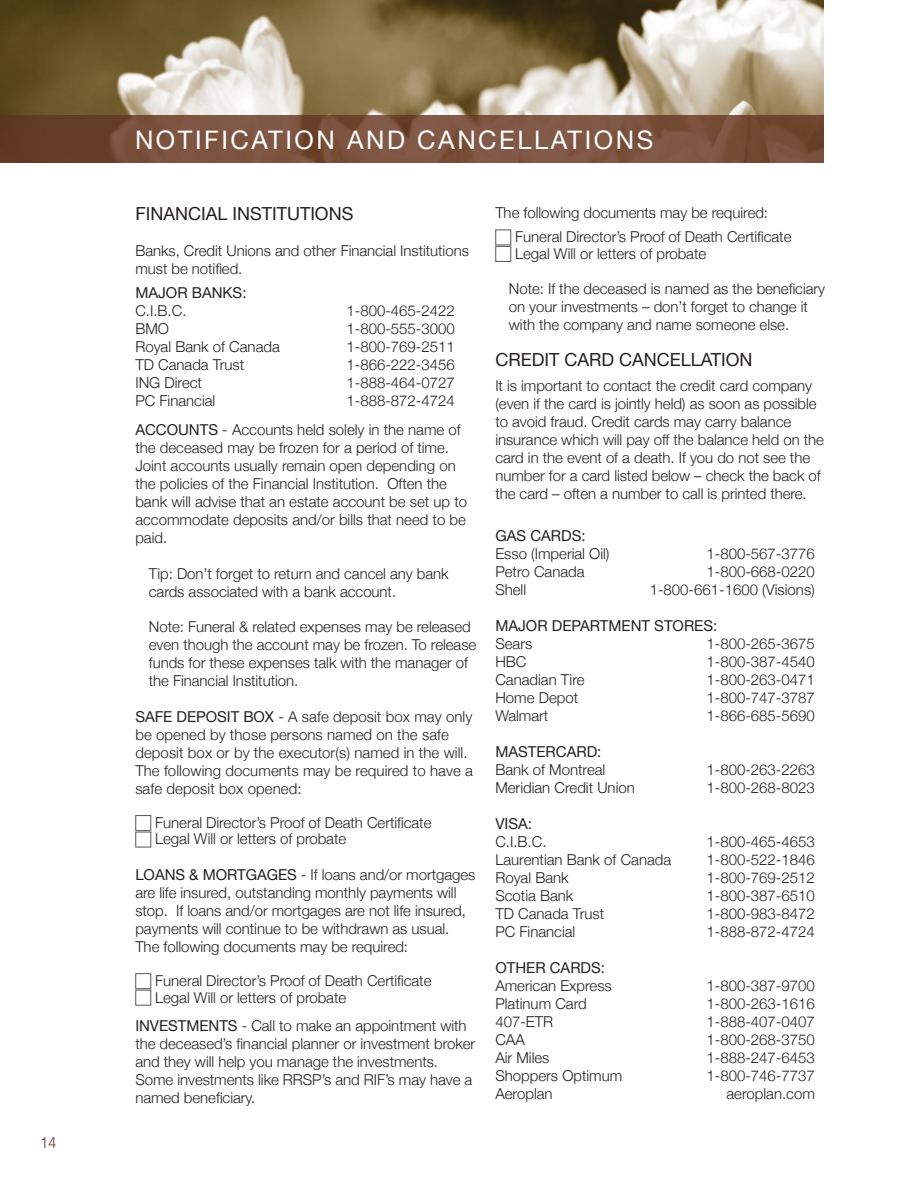
<style>
.page{position:relative;width:918px;height:1188px;background:#fff}
.page>*{position:absolute;margin:0;border:0;box-sizing:border-box;transform-origin:0 0}
.t1{font:25.5px "Helvetica Neue";letter-spacing:.1em;color:#fff}
.t2{font:18px "Helvetica Neue";color:#231f20}
.t3{font:300 15.75px "Helvetica Neue";color:#622e22;scale:.9 1}
.t4{font:300 15px/18px "Helvetica Neue";letter-spacing:-.005em;color:#231f20}
.t5{font:15px "Helvetica Neue";color:#231f20}
.s1{font-weight:400}
</style>
<div class="page">
<img style="left:0;top:0;width:824px;height:162px">
<hr style="left:0;top:162px;width:824px;height:1px;background:#622e22">
<div style="left:135px;top:815px;width:16px;height:16px;border:1px solid #57585a"></div>
<div style="left:135px;top:832px;width:16px;height:15px;border:1px solid #57585a"></div>
<div style="left:135px;top:973px;width:16px;height:16px;border:1px solid #57585a"></div>
<div style="left:135px;top:990px;width:16px;height:16px;border:1px solid #57585a"></div>
<div style="left:495px;top:230px;width:16px;height:15px;border:1px solid #57585a"></div>
<div style="left:495px;top:246px;width:16px;height:16px;border:1px solid #57585a"></div>
<p class="t3" style="left:40px;top:1132px;width:19px">14</p>
<h1 class="t1" style="left:135px;top:124px;width:520px">NOTIFICATION AND CANCELLATIONS</h1>
<p class="t2" style="left:135px;top:203px;width:219px">FINANCIAL INSTITUTIONS</p>
<p class="t4" style="left:135px;top:241px;width:335px">Banks, Credit Unions and other Financial Institutions must be notified.</p>
<p class="t5" style="left:135px;top:284px;width:113px">MAJOR BANKS:</p>
<p class="t4" style="left:135px;top:302px;width:53px">C.I.B.C.</p>
<p class="t4" style="left:346px;top:302px;width:110px">1-800-465-2422</p>
<p class="t4" style="left:135px;top:320px;width:35px">BMO</p>
<p class="t4" style="left:346px;top:320px;width:110px">1-800-555-3000</p>
<p class="t4" style="left:135px;top:338px;width:146px">Royal Bank of Canada</p>
<p class="t4" style="left:346px;top:338px;width:110px">1-800-769-2511</p>
<p class="t4" style="left:135px;top:356px;width:110px">TD Canada Trust</p>
<p class="t4" style="left:346px;top:356px;width:110px">1-866-222-3456</p>
<p class="t4" style="left:135px;top:374px;width:68px">ING Direct</p>
<p class="t4" style="left:346px;top:374px;width:110px">1-888-464-0727</p>
<p class="t4" style="left:135px;top:392px;width:82px">PC Financial</p>
<p class="t4" style="left:135px;top:386px;width:327px;line-height:28.8px;text-indent:211px">1-888-872-4724<br><span class="s1">ACCOUNTS</span> - Accounts held solely in the name of</p>
<p class="t4" style="left:135px;top:439px;width:333px">the deceased may be frozen for a period of time.<br>Joint accounts usually remain open depending on the policies of the Financial Institution. Often the bank will advise that an estate account be set up to accommodate deposits and/or bills that need to be paid.</p>
<p class="t4" style="left:149px;top:564px;width:301px">Tip: Don’t forget to return and cancel any bank cards associated with a bank account.</p>
<p class="t4" style="left:149px;top:618px;width:329px">Note: Funeral &amp; related expenses may be released even though the account may be frozen. To release funds for these expenses talk with the manager of the Financial Institution.</p>
<p class="t4" style="left:135px;top:707px;width:339px"><span class="s1">SAFE DEPOSIT BOX</span> - A safe deposit box may only be opened by those persons named on the safe deposit box or by the executor(s) named in the will.<br>The following documents may be required to have a safe deposit box opened:</p>
<p class="t4" style="left:155px;top:814px;width:278px;line-height:16.5px">Funeral Director’s Proof of Death Certificate<br>Legal Will or letters of probate</p>
<p class="t4" style="left:135px;top:865px;width:342px"><span class="s1">LOANS &amp; MORTGAGES</span> - If loans and/or mortgages are life insured, outstanding monthly payments will stop. If loans and/or mortgages are not life insured, payments will continue to be withdrawn as usual.<br>The following documents may be required:</p>
<p class="t4" style="left:155px;top:972px;width:278px;line-height:16.5px">Funeral Director’s Proof of Death Certificate<br>Legal Will or letters of probate</p>
<p class="t4" style="left:135px;top:1017px;width:342px"><span class="s1">INVESTMENTS</span> - Call to make an appointment with the deceased’s financial planner or investment broker and they will help you manage the investments.<br>Some investments like RRSP’s and RIF’s may have a named beneficiary.</p>
<p class="t4" style="left:515px;top:200px;width:278px;line-height:24.8px;text-indent:-20px">The following documents may be required:<br>Funeral Director’s Proof of Death Certificate</p>
<p class="t4" style="left:515px;top:244px;width:192px">Legal Will or letters of probate</p>
<p class="t4" style="left:509px;top:280px;width:318px">Note: If the deceased is named as the beneficiary on your investments – don’t forget to change it with the company and name someone else.</p>
<p class="t2" style="left:495px;top:349px;width:259px">CREDIT CARD CANCELLATION</p>
<p class="t4" style="left:495px;top:376px;width:330px">It is important to contact the credit card company (even if the card is jointly held) as soon as possible to avoid fraud. Credit cards may carry balance insurance which will pay off the balance held on the card in the event of a death. If you do not see the number for a card listed below – check the back of the card – often a number to call is printed there.</p>
<p class="t5" style="left:495px;top:527px;width:92px">GAS CARDS:</p>
<p class="t4" style="left:495px;top:545px;width:116px">Esso (Imperial Oil)</p>
<p class="t4" style="left:706px;top:545px;width:110px">1-800-567-3776</p>
<p class="t4" style="left:495px;top:563px;width:91px">Petro Canada</p>
<p class="t4" style="left:706px;top:563px;width:110px">1-800-668-0220</p>
<p class="t4" style="left:495px;top:581px;width:32px">Shell</p>
<p class="t4" style="left:650px;top:581px;width:167px">1-800-661-1600 (Visions)</p>
<p class="t5" style="left:495px;top:617px;width:223px">MAJOR DEPARTMENT STORES:</p>
<p class="t4" style="left:495px;top:635px;width:38px">Sears</p>
<p class="t4" style="left:706px;top:635px;width:110px">1-800-265-3675</p>
<p class="t4" style="left:495px;top:653px;width:33px">HBC</p>
<p class="t4" style="left:706px;top:653px;width:110px">1-800-387-4540</p>
<p class="t4" style="left:495px;top:671px;width:91px">Canadian Tire</p>
<p class="t4" style="left:706px;top:671px;width:110px">1-800-263-0471</p>
<p class="t4" style="left:495px;top:689px;width:84px">Home Depot</p>
<p class="t4" style="left:706px;top:689px;width:110px">1-800-747-3787</p>
<p class="t4" style="left:495px;top:707px;width:55px">Walmart</p>
<p class="t4" style="left:706px;top:707px;width:110px">1-866-685-5690</p>
<p class="t5" style="left:495px;top:743px;width:108px">MASTERCARD:</p>
<p class="t4" style="left:495px;top:761px;width:112px">Bank of Montreal</p>
<p class="t4" style="left:706px;top:761px;width:110px">1-800-263-2263</p>
<p class="t4" style="left:495px;top:779px;width:141px">Meridian Credit Union</p>
<p class="t4" style="left:706px;top:779px;width:110px">1-800-268-8023</p>
<p class="t5" style="left:495px;top:815px;width:38px">VISA:</p>
<p class="t4" style="left:495px;top:833px;width:53px">C.I.B.C.</p>
<p class="t4" style="left:706px;top:833px;width:110px">1-800-465-4653</p>
<p class="t4" style="left:495px;top:851px;width:177px">Laurentian Bank of Canada</p>
<p class="t4" style="left:706px;top:851px;width:110px">1-800-522-1846</p>
<p class="t4" style="left:495px;top:869px;width:75px">Royal Bank</p>
<p class="t4" style="left:706px;top:869px;width:110px">1-800-769-2512</p>
<p class="t4" style="left:495px;top:887px;width:80px">Scotia Bank</p>
<p class="t4" style="left:706px;top:887px;width:110px">1-800-387-6510</p>
<p class="t4" style="left:495px;top:905px;width:110px">TD Canada Trust</p>
<p class="t4" style="left:706px;top:905px;width:110px">1-800-983-8472</p>
<p class="t4" style="left:495px;top:923px;width:82px">PC Financial</p>
<p class="t4" style="left:706px;top:923px;width:110px">1-888-872-4724</p>
<p class="t5" style="left:495px;top:959px;width:111px">OTHER CARDS:</p>
<p class="t4" style="left:495px;top:977px;width:118px">American Express</p>
<p class="t4" style="left:706px;top:977px;width:110px">1-800-387-9700</p>
<p class="t4" style="left:495px;top:995px;width:93px">Platinum Card</p>
<p class="t4" style="left:706px;top:995px;width:110px">1-800-263-1616</p>
<p class="t4" style="left:495px;top:1013px;width:59px">407-ETR</p>
<p class="t4" style="left:706px;top:1013px;width:110px">1-888-407-0407</p>
<p class="t4" style="left:495px;top:1031px;width:31px">CAA</p>
<p class="t4" style="left:706px;top:1031px;width:110px">1-800-268-3750</p>
<p class="t4" style="left:495px;top:1049px;width:56px">Air Miles</p>
<p class="t4" style="left:706px;top:1049px;width:110px">1-888-247-6453</p>
<p class="t4" style="left:495px;top:1067px;width:128px">Shoppers Optimum</p>
<p class="t4" style="left:706px;top:1067px;width:110px">1-800-746-7737</p>
<p class="t4" style="left:495px;top:1085px;width:59px">Aeroplan</p>
<p class="t4" style="left:726px;top:1085px;width:90px">aeroplan.com</p>
</div>
